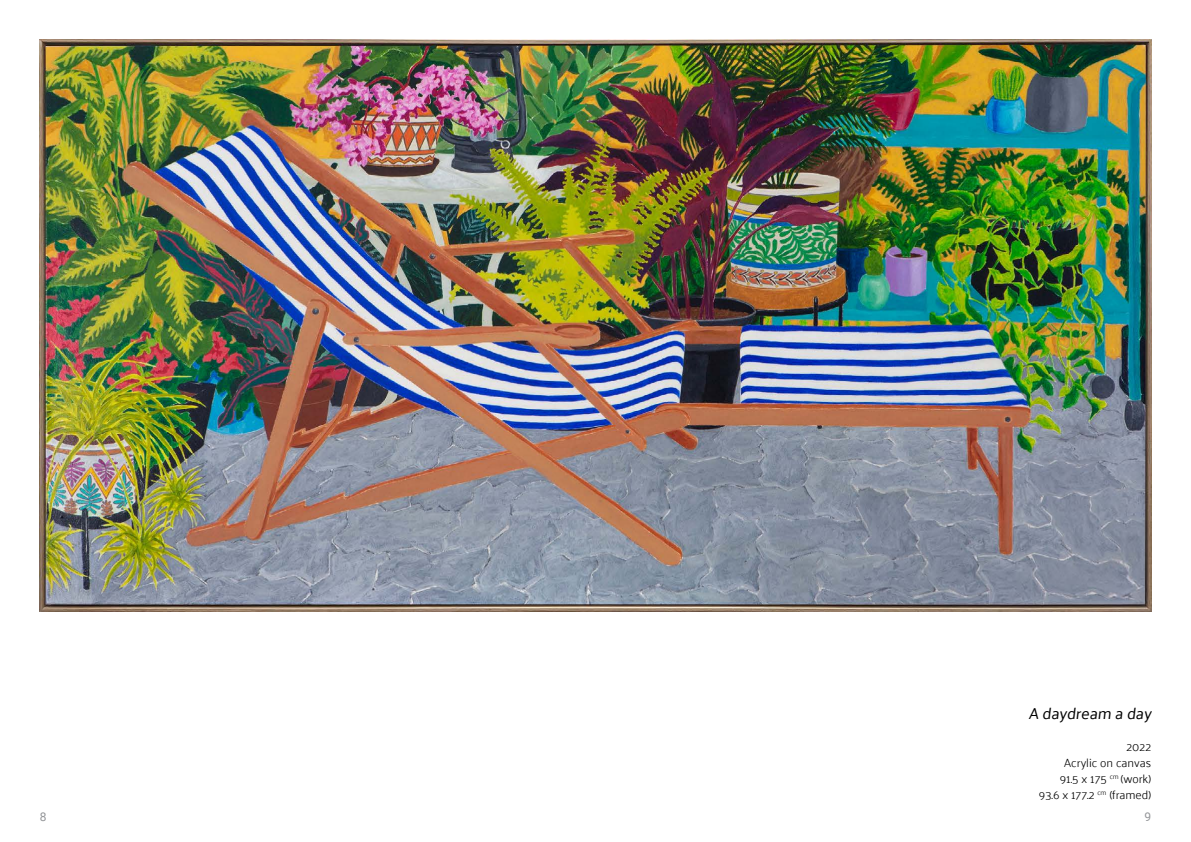
<style>
.page{position:relative;width:1191px;height:842px;background:#fff}
.page>*{position:absolute;margin:0;border:0;box-sizing:border-box;transform-origin:0 0}
.t1{font:16px "Palanquin";color:#000}
.t2{font:300 12px/16px "Palanquin";color:#000;text-align:right}
.t3{font:12px "Roboto";color:#939598}
</style>
<div class="page">
<img style="left:40px;top:40px;width:1111px;height:571px">
<h1 class="t1" style="left:1028px;top:704px;width:127px">A daydream a day</h1>
<p class="t2" style="left:1039px;top:739px;width:114px">2022<br>Acrylic on canvas<br>91.5 x 175 <sup>cm</sup> (work)<br>93.6 x 177.2 <sup>cm</sup> (framed)</p>
<p class="t3" style="left:40px;top:808px;width:8px">8</p>
<p class="t3" style="left:1144px;top:808px;width:8px">9</p>
</div>
